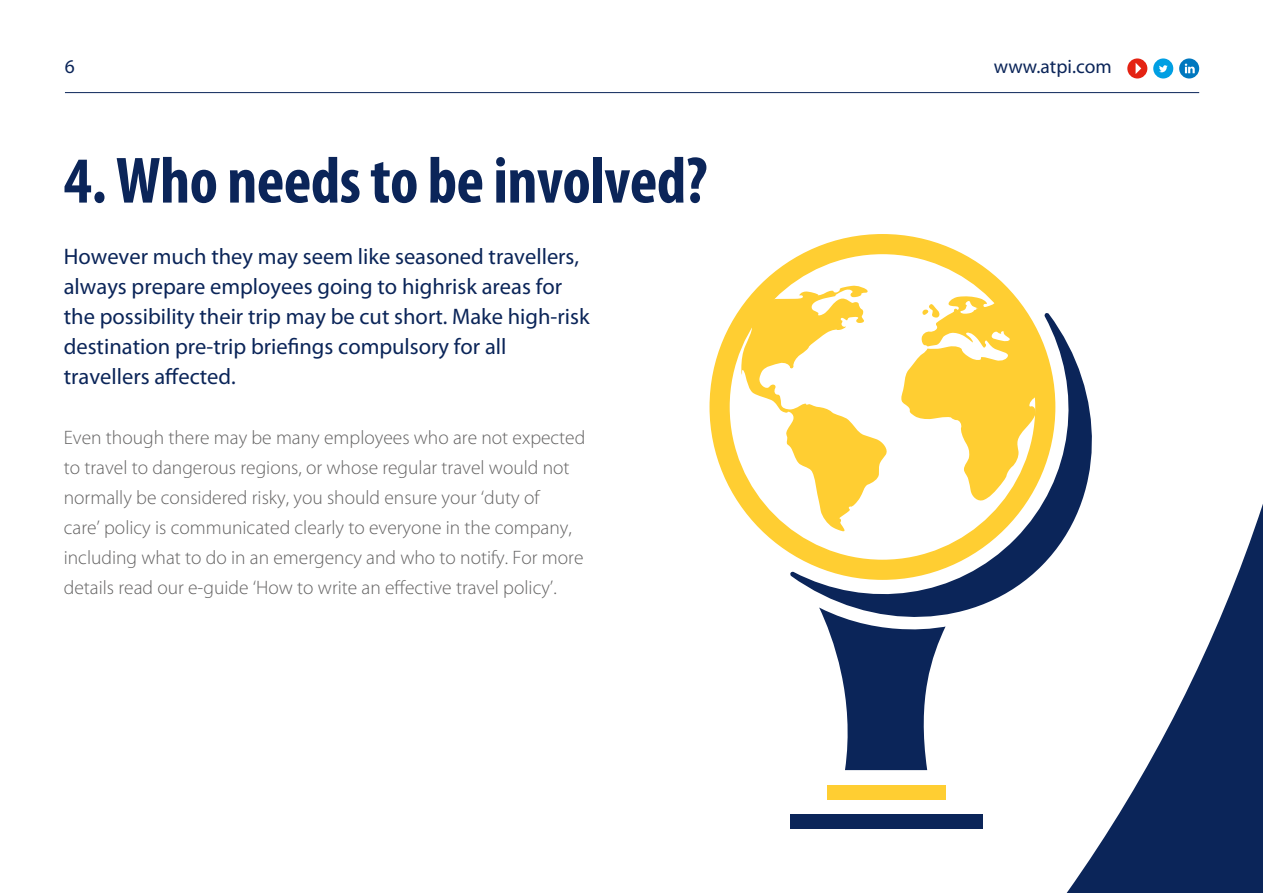
<style>
.page{position:relative;width:1263px;height:893px;background:#fff}
.page>*{position:absolute;margin:0;border:0;box-sizing:border-box;transform-origin:0 0}
.t1{font:700 condensed 66px "Myriad Pro";letter-spacing:-.01em;color:#0b2559}
.t2{font:22.5px/30px "Myriad Pro";color:#0b2559}
.t3{font:300 19.5px/30px "Myriad Pro";color:#646363}
.t4{font:19.5px "Myriad Pro";color:#0b2559}
</style>
<div class="page">
<hr style="left:65px;top:92px;width:1134px;height:1px;background:#0b2559">
<svg style="left:1067px;top:504px;width:196px;height:389px"></svg>
<svg style="left:829px;top:633px;width:114px;height:137px"></svg>
<div style="left:827px;top:785px;width:118px;height:15px;background:#ffce32"></div>
<div style="left:790px;top:814px;width:192px;height:15px;background:#0b2559"></div>
<svg style="left:709px;top:234px;width:306px;height:319px"></svg>
<svg style="left:741px;top:285px;width:148px;height:247px"></svg>
<svg style="left:901px;top:296px;width:127px;height:17px"></svg>
<svg style="left:790px;top:313px;width:317px;height:320px"></svg>
<div style="left:1153px;top:58px;width:20px;height:21px;background:#009fe3;border-radius:50%"></div>
<svg style="left:1159px;top:65px;width:8px;height:7px"></svg>
<svg style="left:1179px;top:58px;width:20px;height:21px"></svg>
<svg style="left:1185px;top:64px;width:10px;height:9px"></svg>
<div style="left:1127px;top:58px;width:20px;height:21px;background:#e42313;border-radius:50%"></div>
<svg style="left:1135px;top:63px;width:6px;height:11px"></svg>
<p class="t4" style="left:65px;top:55px;width:12px">6</p>
<h1 class="t1" style="left:64px;top:139px;width:645px">4. Who needs to be involved?</h1>
<p class="t2" style="left:64px;top:241px;width:527px">However much they may seem like seasoned travellers, always prepare employees going to highrisk areas for the possibility their trip may be cut short. Make high-risk destination pre-trip briefings compulsory for all travellers affected.</p>
<p class="t3" style="left:64px;top:422px;width:523px">Even though there may be many employees who are not expected to travel to dangerous regions, or whose regular travel would not normally be considered risky, you should ensure your ‘duty of<br>care’ policy is communicated clearly to everyone in the company, including what to do in an emergency and who to notify. For more details read our e-guide ‘How to write an effective travel policy’.</p>
<p class="t4" style="left:994px;top:55px;width:119px">www.atpi.com</p>
</div>
